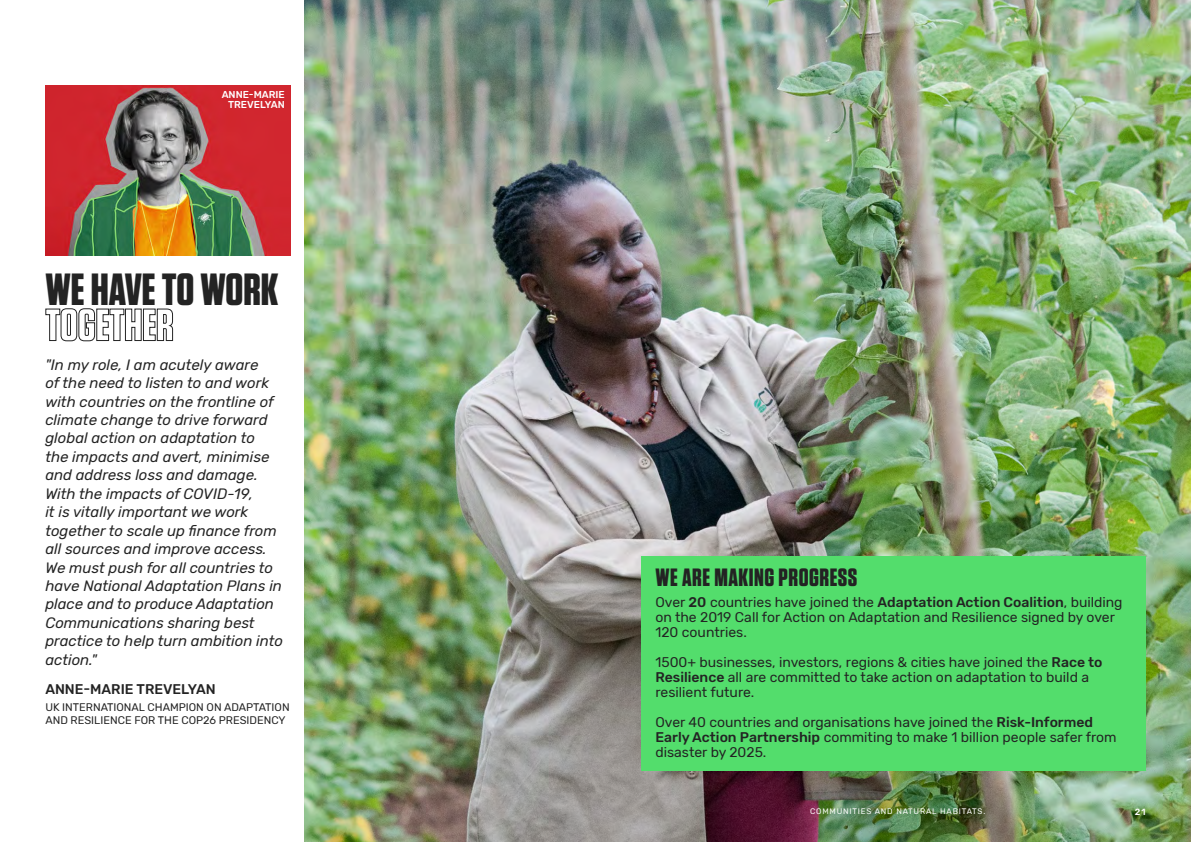
<style>
.page{position:relative;width:1191px;height:842px;background:#fff}
.page>*{position:absolute;margin:0;border:0;box-sizing:border-box;transform-origin:0 0}
.t1{font:700 45px/36px "Tungsten";color:#232323}
.t2{font:700 25px "Tungsten";letter-spacing:.02em;color:#232323}
.t3{font:italic 15px/18.4px "Rubik";color:#232323}
.t4{font:14px/15px "Rubik";color:#232323}
.t5{font:500 14px "Rubik";color:#232323}
.t6{font:11px/13.2px "Rubik";color:#232323}
.t7{font:500 10px/10.4px "Rubik";color:#fff;text-align:right}
.t8{font:500 9px "Rubik";color:#fff}
.t9{font:8px "Rubik";letter-spacing:.1em;color:#fff}
.s1{font-weight:500}
</style>
<div class="page">
<img style="left:305px;top:0;width:886px;height:842px">
<img style="left:45px;top:85px;width:246px;height:170px">
<div style="left:641px;top:557px;width:504px;height:214px;background:#53dd6c"></div>
<p class="t7" style="left:222px;top:90px;width:65px">ANNE-MARIE<br>TREVELYAN</p>
<h1 class="t1" style="left:45px;top:272px;width:234px">WE HAVE TO WORK<br>TOGETHER</h1>
<p class="t3" style="left:45px;top:356px;width:239px">"In my role, I am acutely aware<br>of the need to listen to and work with countries on the frontline of climate change to drive forward global action on adaptation to<br>the impacts and avert, minimise and address loss and damage.<br>With the impacts of COVID-19,<br>it is vitally important we work together to scale up finance from all sources and improve access.<br>We must push for all countries to have National Adaptation Plans in place and to produce Adaptation<br>Communications sharing best practice to help turn ambition into action."</p>
<p class="t5" style="left:45px;top:681px;width:172px">ANNE-MARIE TREVELYAN</p>
<p class="t6" style="left:45px;top:700px;width:246px">UK INTERNATIONAL CHAMPION ON ADAPTATION<br>AND RESILIENCE FOR THE COP26 PRESIDENCY</p>
<h2 class="t2" style="left:655px;top:564px;width:203px">WE ARE MAKING PROGRESS</h2>
<p class="t4" style="left:655px;top:595px;width:469px">Over <span class="s1">20</span> countries have joined the <span class="s1">Adaptation Action Coalition</span>, building on the 2019 Call for Action on Adaptation and Resilience signed by over<br>120 countries.</p>
<p class="t4" style="left:655px;top:655px;width:448px">1500+ businesses, investors, regions &amp; cities have joined the <span class="s1">Race to<br>Resilience</span> all are committed to take action on adaptation to build a resilient future.</p>
<p class="t4" style="left:655px;top:715px;width:462px">Over 40 countries and organisations have joined the <span class="s1">Risk-Informed<br>Early Action Partnership</span> commiting to make 1 billion people safer from disaster by 2025.</p>
<p class="t9" style="left:810px;top:806px;width:177px">COMMUNITIES AND NATURAL HABITATS.</p>
<p class="t8" style="left:1135px;top:806px;width:12px">21</p>
</div>
